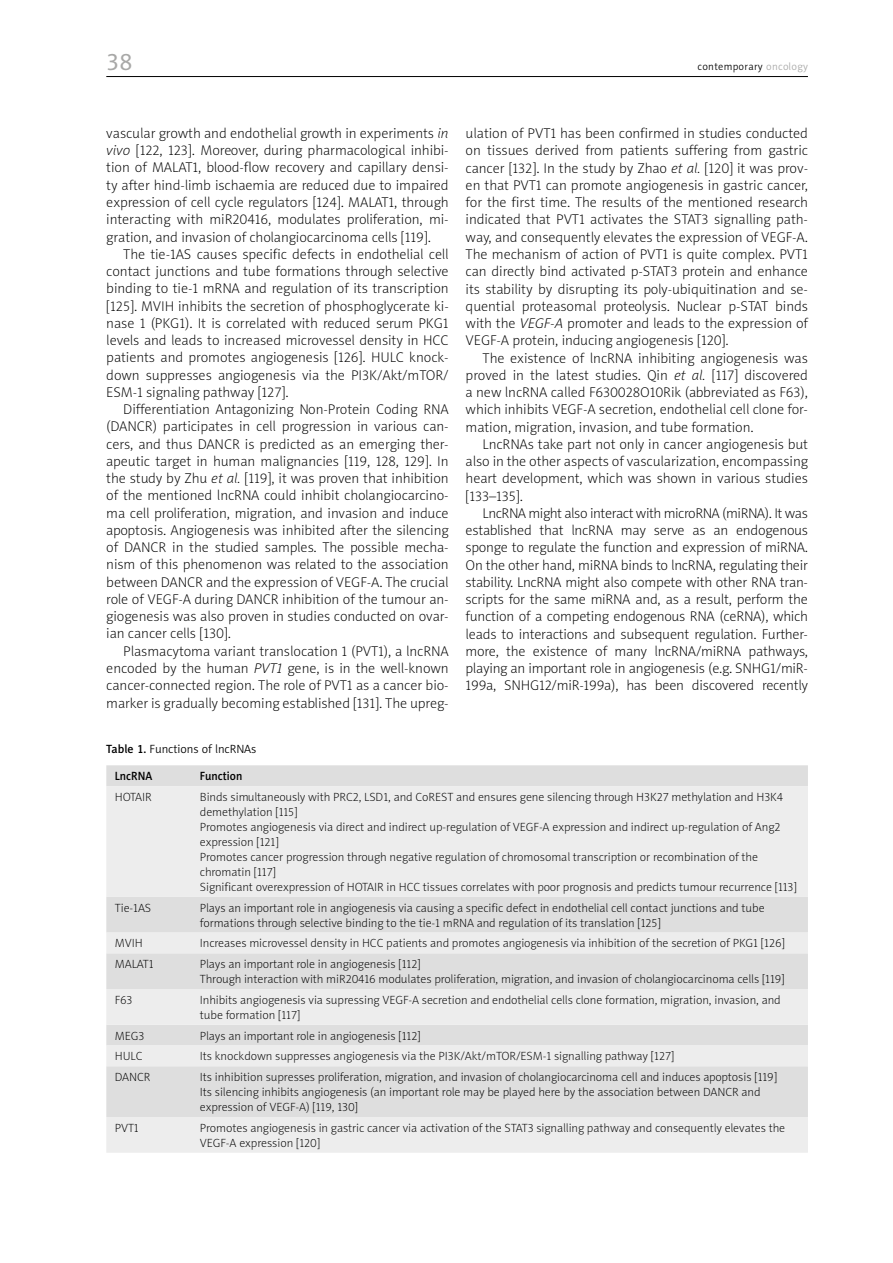
<style>
.page{position:relative;width:893px;height:1263px;background:#fff}
.page>*{position:absolute;margin:0;border:0;box-sizing:border-box;transform-origin:0 0}
.t1{font:24px "Naomi Sans EFN";color:#a8a8a7}
.t2{font:14.25px/17.2px "Naomi Sans EFN Thin";color:#000;text-align:justify}
.t3{font:12px/15px "Naomi Sans EFN Thin";color:#000}
.t4{font:12px "Naomi Sans EFN Light";color:#000}
.t5{font:12px "Naomi Sans EFN Medium";color:#000;scale:.95 1}
.t6{font:10.5px "Naomi Sans EFN Light";letter-spacing:.03em;color:#000}
.s1{color:#a8a8a7}
.s2{font-style:italic}
.s3{font-family:"Naomi Sans EFN Medium"}
</style>
<div class="page">
<hr style="left:106px;top:76px;width:702px;height:1px;background:#000">
<div style="left:106px;top:765px;width:702px;height:21px;background:#dedede"></div>
<svg style="left:106px;top:786px;width:702px;height:367px;background:#e7e7e7"></svg>
<h1 class="t1" style="left:106px;top:47px;width:28px">38</h1>
<p class="t6" style="left:697px;top:61px;width:112px">contemporary <span class="s1">oncology</span></p>
<p class="t2" style="left:106px;top:125px;width:344px">vascular growth and endothelial growth in experiments <span class="s2">in vivo</span> [122, 123]. Moreover, during pharmacological inhibi&shy;tion of MALAT1, blood-flow recovery and capillary densi&shy;ty after hind-limb ischaemia are reduced due to impaired expression of cell cycle regulators [124]. MALAT1, through interacting with miR20416, modulates proliferation, mi&shy;gration, and invasion of cholangiocarcinoma cells [119].</p>
<p class="t2" style="left:106px;top:245px;width:344px;text-indent:17px">The tie-1AS causes specific defects in endothelial cell contact junctions and tube formations through selective binding to tie-1 mRNA and regulation of its transcription [125]. MVIH inhibits the secretion of phosphoglycerate ki&shy;nase 1 (PKG1). It is correlated with reduced serum PKG1 levels and leads to increased microvessel density in HCC patients and promotes angiogenesis [126]. HULC knock&shy;down suppresses angiogenesis via the PI3K/Akt/mTOR/ ESM-1 signaling pathway [127].</p>
<p class="t2" style="left:106px;top:401px;width:344px;text-indent:17px">Differentiation Antagonizing Non-Protein Coding RNA (DANCR) participates in cell progression in various can&shy;cers, and thus DANCR is predicted as an emerging ther&shy;apeutic target in human malignancies [119, 128, 129]. In the study by Zhu <span class="s2">et al.</span> [119], it was proven that inhibition of the mentioned lncRNA could inhibit cholangiocarcino&shy;ma cell proliferation, migration, and invasion and induce apoptosis. Angiogenesis was inhibited after the silencing of DANCR in the studied samples. The possible mecha&shy;nism of this phenomenon was related to the association between DANCR and the expression of VEGF-A. The crucial role of VEGF-A during DANCR inhibition of the tumour an&shy;giogenesis was also proven in studies conducted on ovar&shy;ian cancer cells [130].</p>
<p class="t2" style="left:106px;top:642px;width:344px;text-indent:17px">Plasmacytoma variant translocation 1 (PVT1), a lncRNA encoded by the human <span class="s2">PVT1</span> gene, is in the well-known cancer-connected region. The role of PVT1 as a cancer bio&shy;marker is gradually becoming established [131]. The upreg-</p>
<p class="t2" style="left:466px;top:125px;width:344px">ulation of PVT1 has been confirmed in studies conducted on tissues derived from patients suffering from gastric cancer [132]. In the study by Zhao <span class="s2">et al.</span> [120] it was prov&shy;en that PVT1 can promote angiogenesis in gastric cancer, for the first time. The results of the mentioned research indicated that PVT1 activates the STAT3 signalling path&shy;way, and consequently elevates the expression of VEGF-A.<br>The mechanism of action of PVT1 is quite complex. PVT1 can directly bind activated p-STAT3 protein and enhance its stability by disrupting its poly-ubiquitination and se&shy;quential proteasomal proteolysis. Nuclear p-STAT binds with the <span class="s2">VEGF-A</span> promoter and leads to the expression of VEGF-A protein, inducing angiogenesis [120].</p>
<p class="t2" style="left:466px;top:349px;width:344px;text-indent:17px">The existence of lncRNA inhibiting angiogenesis was proved in the latest studies. Qin <span class="s2">et al.</span> [117] discovered a new lncRNA called F630028O10Rik (abbreviated as F63), which inhibits VEGF-A secretion, endothelial cell clone for&shy;mation, migration, invasion, and tube formation.</p>
<p class="t2" style="left:466px;top:435px;width:344px;text-indent:17px">LncRNAs take part not only in cancer angiogenesis but also in the other aspects of vascularization, encompassing heart development, which was shown in various studies [133–135].</p>
<p class="t2" style="left:466px;top:504px;width:344px;text-indent:17px">LncRNA might also interact with microRNA (miRNA). It was established that lncRNA may serve as an endogenous sponge to regulate the function and expression of miRNA.<br>On the other hand, miRNA binds to lncRNA, regulating their stability. LncRNA might also compete with other RNA tran&shy;scripts for the same miRNA and, as a result, perform the function of a competing endogenous RNA (ceRNA), which leads to interactions and subsequent regulation. Further&shy;more, the existence of many lncRNA/miRNA pathways, playing an important role in angiogenesis (e.g. SNHG1/miR-199a, SNHG12/miR-199a), has been discovered recently</p>
<p class="t4" style="left:106px;top:742px;width:152px"><span class="s3">Table 1.</span> Functions of lncRNAs</p>
<p class="t5" style="left:115px;top:769px;width:41px">LncRNA</p>
<p class="t5" style="left:200px;top:769px;width:46px">Function</p>
<p class="t3" style="left:115px;top:789px;width:38px">HOTAIR</p>
<p class="t3" style="left:200px;top:789px;width:598px">Binds simultaneously with PRC2, LSD1, and CoREST and ensures gene silencing through H3K27 methylation and H3K4 demethylation [115]<br>Promotes angiogenesis via direct and indirect up-regulation of VEGF-A expression and indirect up-regulation of Ang2 expression [121]<br>Promotes cancer progression through negative regulation of chromosomal transcription or recombination of the chromatin [117]<br>Significant overexpression of HOTAIR in HCC tissues correlates with poor prognosis and predicts tumour recurrence [113]</p>
<p class="t3" style="left:115px;top:900px;width:38px">Tie-1AS</p>
<p class="t3" style="left:200px;top:900px;width:566px">Plays an important role in angiogenesis via causing a specific defect in endothelial cell contact junctions and tube formations through selective binding to the tie-1 mRNA and regulation of its translation [125]</p>
<p class="t3" style="left:115px;top:936px;width:29px">MVIH</p>
<p class="t3" style="left:200px;top:936px;width:586px">Increases microvessel density in HCC patients and promotes angiogenesis via inhibition of the secretion of PKG1 [126]</p>
<p class="t3" style="left:115px;top:956px;width:40px">MALAT1</p>
<p class="t3" style="left:200px;top:956px;width:586px">Plays an important role in angiogenesis [112]<br>Through interaction with miR20416 modulates proliferation, migration, and invasion of cholangiocarcinoma cells [119]</p>
<p class="t3" style="left:115px;top:992px;width:19px">F63</p>
<p class="t3" style="left:200px;top:992px;width:582px">Inhibits angiogenesis via supressing VEGF-A secretion and endothelial cells clone formation, migration, invasion, and tube formation [117]</p>
<p class="t3" style="left:115px;top:1028px;width:31px">MEG3</p>
<p class="t3" style="left:200px;top:1028px;width:222px">Plays an important role in angiogenesis [112]</p>
<p class="t3" style="left:115px;top:1049px;width:29px">HULC</p>
<p class="t3" style="left:200px;top:1049px;width:476px">Its knockdown suppresses angiogenesis via the PI3K/Akt/mTOR/ESM-1 signalling pathway [127]</p>
<p class="t3" style="left:115px;top:1069px;width:37px">DANCR</p>
<p class="t3" style="left:200px;top:1069px;width:579px">Its inhibition supresses proliferation, migration, and invasion of cholangiocarcinoma cell and induces apoptosis [119]<br>Its silencing inhibits angiogenesis (an important role may be played here by the association between DANCR and expression of VEGF-A) [119, 130]</p>
<p class="t3" style="left:115px;top:1120px;width:25px">PVT1</p>
<p class="t3" style="left:200px;top:1120px;width:587px">Promotes angiogenesis in gastric cancer via activation of the STAT3 signalling pathway and consequently elevates the<br>VEGF-A expression [120]</p>
</div>
